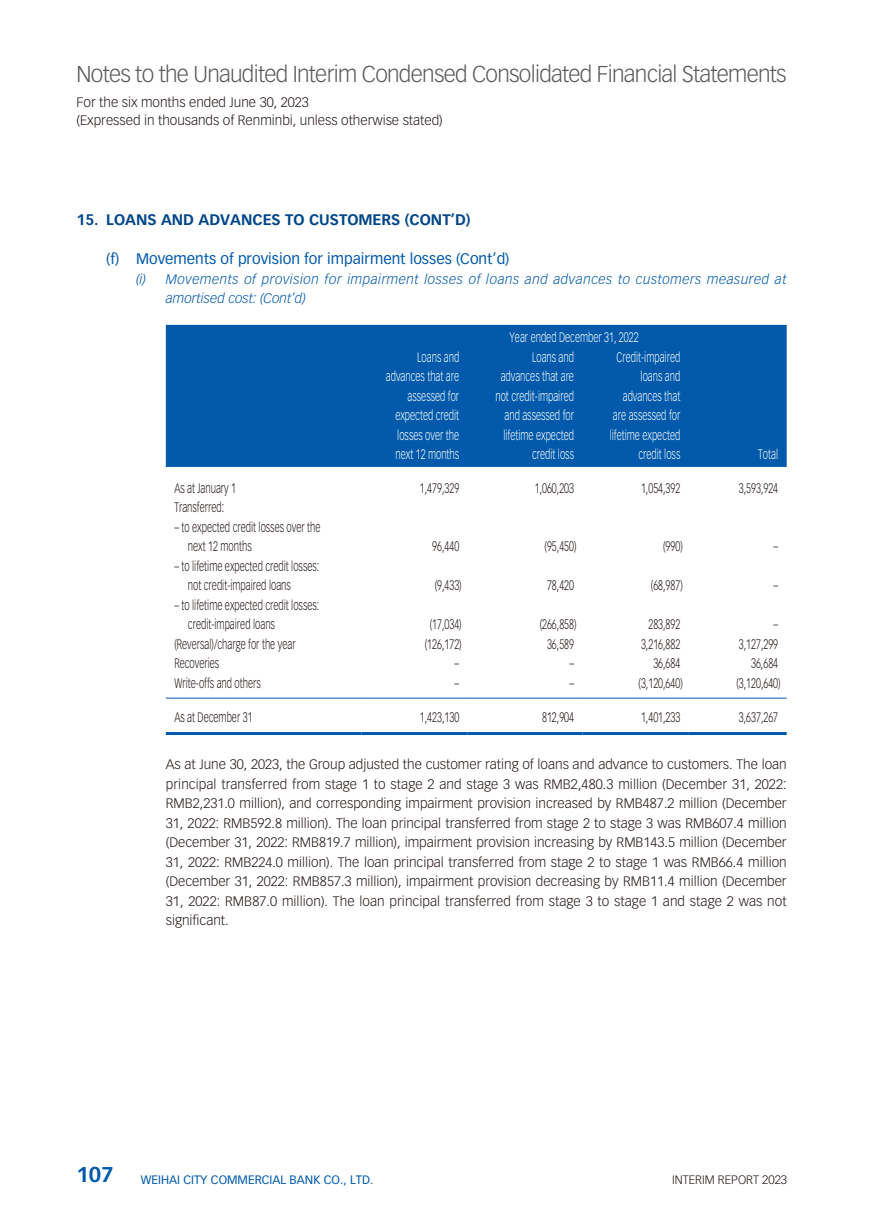
<style>
.page{position:relative;width:893px;height:1212px;background:#fff}
.page>*{position:absolute;margin:0;border:0;box-sizing:border-box;transform-origin:0 0}
.t1{font:300 22.5px "Vectora LT Std";letter-spacing:-.03em;color:#595857}
.t2{font:700 21px "Vectora LT Std";color:#0059aa}
.t3{font:15px "Vectora LT Std";color:#0059aa}
.t4{font:700 15px "Vectora LT Std";color:#004689}
.t5{font:300 13.5px/19.5px "Vectora LT Std";color:#231916}
.t6{font:300 13.5px/19.5px "Vectora LT Std";color:#231916;scale:.7 1}
.t7{font:300 13.5px/19.5px "Vectora LT Std";color:#fff;text-align:right;scale:.7 1}
.t8{font:italic 300 13.5px/19.5px "Vectora LT Std";letter-spacing:.035em;color:#0059aa}
.t9{font:12px "Vectora LT Std";color:#0059aa}
.t10{font:300 12px "Vectora LT Std";color:#231916}
</style>
<div class="page">
<div style="left:166px;top:325px;width:621px;height:142px;background:#0059aa"></div>
<hr style="left:166px;top:698px;width:195px;height:1px;background:#0059aa">
<hr style="left:361px;top:698px;width:107px;height:1px;background:#0059aa">
<hr style="left:468px;top:698px;width:115px;height:1px;background:#0059aa">
<hr style="left:583px;top:698px;width:106px;height:1px;background:#0059aa">
<hr style="left:689px;top:698px;width:98px;height:1px;background:#0059aa">
<hr style="left:166px;top:732px;width:195px;height:3px;background:#0059aa">
<hr style="left:361px;top:732px;width:107px;height:3px;background:#0059aa">
<hr style="left:468px;top:732px;width:115px;height:3px;background:#0059aa">
<hr style="left:583px;top:732px;width:106px;height:3px;background:#0059aa">
<hr style="left:689px;top:732px;width:98px;height:3px;background:#0059aa">
<h1 class="t1" style="left:77px;top:64px;width:712px">Notes to the Unaudited Interim Condensed Consolidated Financial Statements</h1>
<p class="t5" style="left:77px;top:94px;width:368px;line-height:18px">For the six months ended June 30, 2023<br>(Expressed in thousands of Renminbi, unless otherwise stated)</p>
<p class="t4" style="left:77px;top:213px;width:396px">15. LOANS AND ADVANCES TO CUSTOMERS (CONT’D)</p>
<p class="t3" style="left:106px;top:252px;width:405px">(f) Movements of provision for impairment losses (Cont’d)</p>
<p class="t8" style="left:166px;top:270px;width:622px;text-indent:-30px">(i) Movements of provision for impairment losses of loans and advances to customers measured at amortised cost: (Cont’d)</p>
<p class="t7" style="left:509px;top:328px;width:186px">Year ended December 31, 2022</p>
<p class="t7" style="left:386px;top:348px;width:106px">Loans and advances that are assessed for expected credit losses over the next 12 months</p>
<p class="t7" style="left:495px;top:348px;width:114px">Loans and advances that are not credit-impaired and assessed for lifetime expected credit loss</p>
<p class="t7" style="left:610px;top:348px;width:103px">Credit-impaired loans and advances that are assessed for lifetime expected credit loss</p>
<p class="t7" style="left:758px;top:445px;width:30px">Total</p>
<p class="t6" style="left:174px;top:479px;width:90px">As at January 1</p>
<p class="t6" style="left:420px;top:479px;width:58px">1,479,329</p>
<p class="t6" style="left:535px;top:479px;width:58px">1,060,203</p>
<p class="t6" style="left:641px;top:479px;width:58px">1,054,392</p>
<p class="t6" style="left:739px;top:479px;width:58px">3,593,924</p>
<p class="t6" style="left:174px;top:498px;width:73px">Transferred:</p>
<p class="t6" style="left:188px;top:518px;width:191px;text-indent:-14px">– to expected credit losses over the next 12 months</p>
<p class="t6" style="left:432px;top:537px;width:40px">96,440</p>
<p class="t6" style="left:545px;top:537px;width:47px">(95,450)</p>
<p class="t6" style="left:663px;top:537px;width:30px">(990)</p>
<p class="t6" style="left:773px;top:537px;width:8px">–</p>
<p class="t6" style="left:188px;top:557px;width:189px;text-indent:-14px">– to lifetime expected credit losses: not credit-impaired loans</p>
<p class="t6" style="left:188px;top:596px;width:189px;text-indent:-14px">– to lifetime expected credit losses: credit-impaired loans</p>
<p class="t6" style="left:435px;top:576px;width:40px">(9,433)</p>
<p class="t6" style="left:547px;top:576px;width:40px">78,420</p>
<p class="t6" style="left:651px;top:576px;width:47px">(68,987)</p>
<p class="t6" style="left:773px;top:576px;width:8px">–</p>
<p class="t6" style="left:430px;top:615px;width:47px">(17,034)</p>
<p class="t6" style="left:540px;top:615px;width:54px">(266,858)</p>
<p class="t6" style="left:648px;top:615px;width:47px">283,892</p>
<p class="t6" style="left:773px;top:615px;width:8px">–</p>
<p class="t6" style="left:174px;top:635px;width:175px">(Reversal)/charge for the year</p>
<p class="t6" style="left:425px;top:635px;width:54px">(126,172)</p>
<p class="t6" style="left:547px;top:635px;width:40px">36,589</p>
<p class="t6" style="left:641px;top:635px;width:58px">3,216,882</p>
<p class="t6" style="left:739px;top:635px;width:58px">3,127,299</p>
<p class="t6" style="left:174px;top:654px;width:66px">Recoveries</p>
<p class="t6" style="left:454px;top:654px;width:8px">–</p>
<p class="t6" style="left:569px;top:654px;width:8px">–</p>
<p class="t6" style="left:653px;top:654px;width:40px">36,684</p>
<p class="t6" style="left:751px;top:654px;width:40px">36,684</p>
<p class="t6" style="left:174px;top:674px;width:125px">Write-offs and others</p>
<p class="t6" style="left:454px;top:674px;width:8px">–</p>
<p class="t6" style="left:569px;top:674px;width:8px">–</p>
<p class="t6" style="left:639px;top:674px;width:65px">(3,120,640)</p>
<p class="t6" style="left:736px;top:674px;width:65px">(3,120,640)</p>
<p class="t6" style="left:174px;top:708px;width:113px">As at December 31</p>
<p class="t6" style="left:420px;top:708px;width:58px">1,423,130</p>
<p class="t6" style="left:542px;top:708px;width:47px">812,904</p>
<p class="t6" style="left:641px;top:708px;width:58px">1,401,233</p>
<p class="t6" style="left:739px;top:708px;width:58px">3,637,267</p>
<p class="t5" style="left:166px;top:756px;width:622px;text-align:justify">As at June 30, 2023, the Group adjusted the customer rating of loans and advance to customers. The loan principal transferred from stage 1 to stage 2 and stage 3 was RMB2,480.3 million (December 31, 2022:<br>RMB2,231.0 million), and corresponding impairment provision increased by RMB487.2 million (December 31, 2022: RMB592.8 million). The loan principal transferred from stage 2 to stage 3 was RMB607.4 million (December 31, 2022: RMB819.7 million), impairment provision increasing by RMB143.5 million (December 31, 2022: RMB224.0 million). The loan principal transferred from stage 2 to stage 1 was RMB66.4 million (December 31, 2022: RMB857.3 million), impairment provision decreasing by RMB11.4 million (December 31, 2022: RMB87.0 million). The loan principal transferred from stage 3 to stage 1 and stage 2 was not significant.</p>
<h2 class="t2" style="left:77px;top:1165px;width:39px">107</h2>
<p class="t9" style="left:141px;top:1174px;width:234px">WEIHAI CITY COMMERCIAL BANK CO., LTD.</p>
<p class="t10" style="left:672px;top:1174px;width:117px">INTERIM REPORT 2023</p>
</div>
